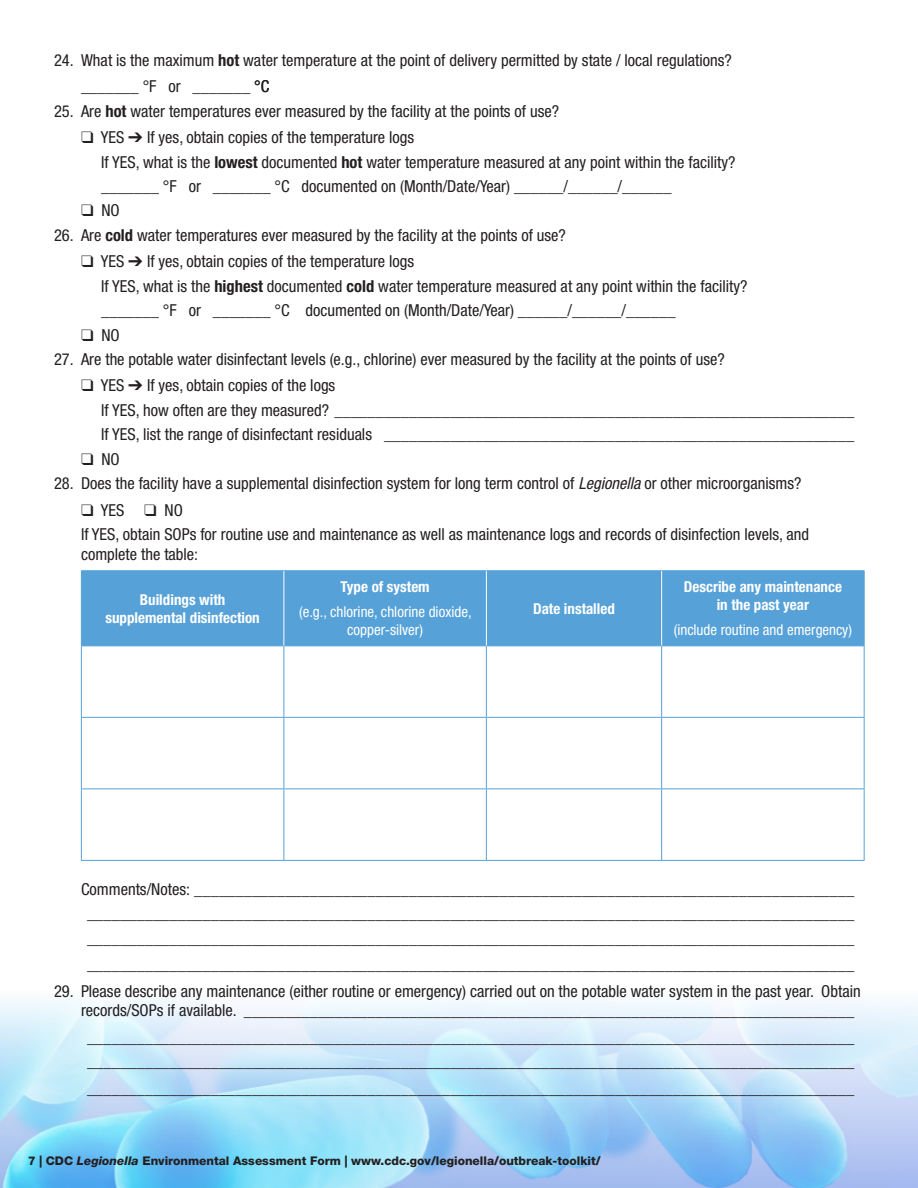
<style>
.page{position:relative;width:918px;height:1188px;background:#fff}
.page>*{position:absolute;margin:0;border:0;box-sizing:border-box;transform-origin:0 0}
.L1_no_bullets{font:condensed 16.5px/24.5px "Helvetica Neue LT Std";color:#231f20}
.t1{font:700 condensed 15px/18px "Helvetica Neue LT Std";color:#fff;text-align:center}
.t2{font:condensed 15px/18px "Helvetica Neue LT Std";color:#fff;text-align:center}
.t3{font:800 12px "Helvetica Neue LT Std";color:#231f20}
.s1{font-weight:700}
.s2{font-style:italic}
</style>
<div class="page">
<img style="left:0;top:1000px;width:918px;height:188px">
<div style="left:82px;top:571px;width:782px;height:74px;background:#56a1d8"></div>
<hr style="left:81px;top:570px;width:203px;height:1px;background:#56a1d8">
<hr style="left:81px;top:571px;width:1px;height:74px;background:#56a1d8">
<hr style="left:284px;top:570px;width:202px;height:1px;background:#56a1d8">
<hr style="left:486px;top:570px;width:176px;height:1px;background:#56a1d8">
<hr style="left:662px;top:570px;width:203px;height:1px;background:#56a1d8">
<hr style="left:864px;top:571px;width:1px;height:74px;background:#56a1d8">
<hr style="left:81px;top:645px;width:203px;height:1px;background:#56a1d8">
<hr style="left:81px;top:646px;width:1px;height:71px;background:#56a1d8">
<hr style="left:284px;top:645px;width:202px;height:1px;background:#56a1d8">
<hr style="left:284px;top:646px;width:1px;height:71px;background:#56a1d8">
<hr style="left:486px;top:645px;width:176px;height:1px;background:#56a1d8">
<hr style="left:486px;top:646px;width:1px;height:71px;background:#56a1d8">
<hr style="left:662px;top:645px;width:203px;height:1px;background:#56a1d8">
<hr style="left:661px;top:646px;width:1px;height:71px;background:#56a1d8">
<hr style="left:864px;top:646px;width:1px;height:71px;background:#56a1d8">
<hr style="left:81px;top:717px;width:203px;height:1px;background:#56a1d8">
<hr style="left:81px;top:718px;width:1px;height:70px;background:#56a1d8">
<hr style="left:284px;top:717px;width:202px;height:1px;background:#56a1d8">
<hr style="left:284px;top:718px;width:1px;height:70px;background:#56a1d8">
<hr style="left:486px;top:717px;width:176px;height:1px;background:#56a1d8">
<hr style="left:486px;top:718px;width:1px;height:70px;background:#56a1d8">
<hr style="left:662px;top:717px;width:203px;height:1px;background:#56a1d8">
<hr style="left:661px;top:718px;width:1px;height:70px;background:#56a1d8">
<hr style="left:864px;top:718px;width:1px;height:70px;background:#56a1d8">
<hr style="left:81px;top:788px;width:203px;height:1px;background:#56a1d8">
<hr style="left:81px;top:789px;width:1px;height:71px;background:#56a1d8">
<hr style="left:284px;top:788px;width:202px;height:1px;background:#56a1d8">
<hr style="left:284px;top:789px;width:1px;height:71px;background:#56a1d8">
<hr style="left:486px;top:788px;width:176px;height:1px;background:#56a1d8">
<hr style="left:486px;top:789px;width:1px;height:71px;background:#56a1d8">
<hr style="left:662px;top:788px;width:203px;height:1px;background:#56a1d8">
<hr style="left:661px;top:789px;width:1px;height:71px;background:#56a1d8">
<hr style="left:864px;top:789px;width:1px;height:71px;background:#56a1d8">
<hr style="left:81px;top:860px;width:203px;height:1px;background:#56a1d8">
<hr style="left:284px;top:860px;width:202px;height:1px;background:#56a1d8">
<hr style="left:486px;top:860px;width:176px;height:1px;background:#56a1d8">
<hr style="left:662px;top:860px;width:203px;height:1px;background:#56a1d8">
<hr style="left:284px;top:571px;width:1px;height:74px;background:#fff">
<hr style="left:486px;top:571px;width:1px;height:74px;background:#fff">
<hr style="left:661px;top:571px;width:1px;height:74px;background:#fff">
<p class="L1_no_bullets" style="left:54px;top:48px;width:679px">24. What is the maximum <span class="s1">hot</span> water temperature at the point of delivery permitted by state / local regulations?</p>
<p class="L1_no_bullets" style="left:81px;top:74px;width:101px">_______ °F or</p>
<p class="L1_no_bullets" style="left:193px;top:74px;width:78px">_______ °C</p>
<p class="L1_no_bullets" style="left:54px;top:99px;width:507px">25. Are <span class="s1">hot</span> water temperatures ever measured by the facility at the points of use?</p>
<p class="L1_no_bullets" style="left:81px;top:125px;width:335px">❑ YES ➔ If yes, obtain copies of the temperature logs</p>
<p class="L1_no_bullets" style="left:101px;top:149px;width:636px">If YES, what is the <span class="s1">lowest</span> documented <span class="s1">hot</span> water temperature measured at any point within the facility?</p>
<p class="L1_no_bullets" style="left:101px;top:174px;width:572px">_______ °F or _______ °C documented on (Month/Date/Year) ______/______/______</p>
<p class="L1_no_bullets" style="left:81px;top:198px;width:40px">❑ NO</p>
<p class="L1_no_bullets" style="left:54px;top:223px;width:513px">26. Are <span class="s1">cold</span> water temperatures ever measured by the facility at the points of use?</p>
<p class="L1_no_bullets" style="left:81px;top:249px;width:335px">❑ YES ➔ If yes, obtain copies of the temperature logs</p>
<p class="L1_no_bullets" style="left:101px;top:274px;width:648px">If YES, what is the <span class="s1">highest</span> documented <span class="s1">cold</span> water temperature measured at any point within the facility?</p>
<p class="L1_no_bullets" style="left:101px;top:298px;width:576px">_______ °F or _______ °C documented on (Month/Date/Year) ______/______/______</p>
<p class="L1_no_bullets" style="left:81px;top:322px;width:40px">❑ NO</p>
<p class="L1_no_bullets" style="left:54px;top:347px;width:672px">27. Are the potable water disinfectant levels (e.g., chlorine) ever measured by the facility at the points of use?</p>
<p class="L1_no_bullets" style="left:81px;top:373px;width:256px">❑ YES ➔ If yes, obtain copies of the logs</p>
<p class="L1_no_bullets" style="left:101px;top:398px;width:755px">If YES, how often are they measured? _______________________________________________________________</p>
<p class="L1_no_bullets" style="left:101px;top:422px;width:755px">If YES, list the range of disinfectant residuals _________________________________________________________</p>
<p class="L1_no_bullets" style="left:81px;top:446px;width:40px">❑ NO</p>
<p class="L1_no_bullets" style="left:54px;top:471px;width:749px">28. Does the facility have a supplemental disinfection system for long term control of <span class="s2">Legionella</span> or other microorganisms?</p>
<p class="L1_no_bullets" style="left:81px;top:497px;width:103px">❑ YES ❑ NO</p>
<p class="L1_no_bullets" style="left:81px;top:524px;width:730px;line-height:19.8px">If YES, obtain SOPs for routine use and maintenance as well as maintenance logs and records of disinfection levels, and complete the table:</p>
<p class="t1" style="left:105px;top:590px;width:156px">Buildings with supplemental disinfection</p>
<p class="t1" style="left:341px;top:578px;width:91px">Type of system</p>
<p class="t2" style="left:299px;top:603px;width:174px">(e.g., chlorine, chlorine dioxide, copper-silver)</p>
<p class="t1" style="left:533px;top:599px;width:83px">Date installed</p>
<p class="t1" style="left:684px;top:578px;width:160px">Describe any maintenance in the past year</p>
<p class="t2" style="left:674px;top:621px;width:180px">(include routine and emergency)</p>
<p class="L1_no_bullets" style="left:81px;top:877px;width:775px;text-align:center">Comments/Notes: ________________________________________________________________________________ _____________________________________________________________________________________________ _____________________________________________________________________________________________</p>
<p class="L1_no_bullets" style="left:87px;top:952px;width:769px">_____________________________________________________________________________________________</p>
<p class="L1_no_bullets" style="left:81px;top:981px;width:781px;line-height:19.8px;text-indent:-27px">29. Please describe any maintenance (either routine or emergency) carried out on the potable water system in the past year. Obtain records/SOPs if available. __________________________________________________________________________</p>
<p class="L1_no_bullets" style="left:87px;top:1025px;width:769px">_____________________________________________________________________________________________ _____________________________________________________________________________________________</p>
<p class="L1_no_bullets" style="left:87px;top:1076px;width:769px">_____________________________________________________________________________________________</p>
<p class="t3" style="left:28px;top:1154px;width:574px">7 | CDC <span class="s2">Legionella</span> Environmental Assessment Form | www.cdc.gov/legionella/outbreak-toolkit/</p>
</div>
